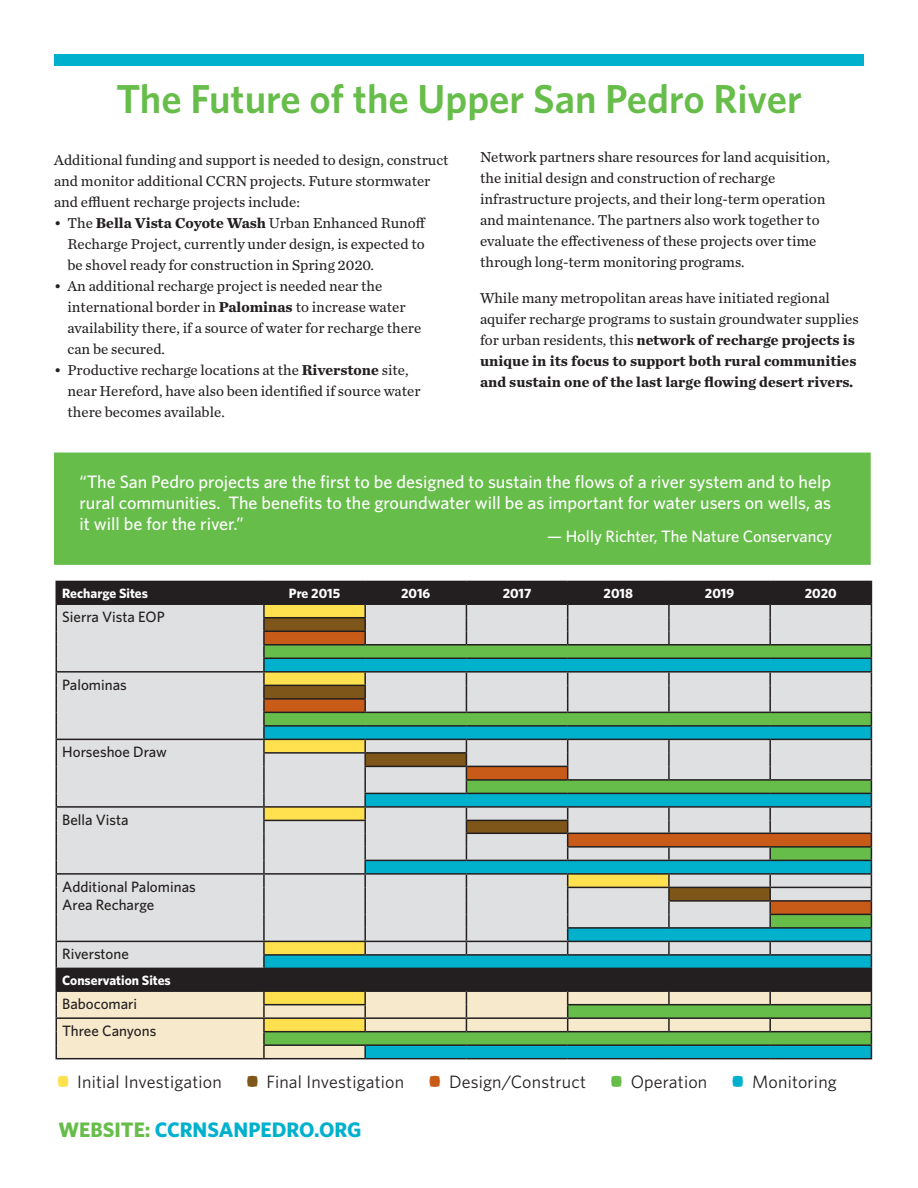
<style>
.page{position:relative;width:918px;height:1188px;background:#fff}
.page>*{position:absolute;margin:0;border:0;box-sizing:border-box;transform-origin:0 0}
.t1{font:600 40.5px "Whitney";color:#67bd4a}
.t2{font:700 21px "Whitney";color:#00b1cd}
.t3{font:500 18px/21px "Whitney";color:#fff;text-align:justify}
.t4{font:18px "Whitney";letter-spacing:.01em;color:#231f20}
.t5{font:500 16.5px "Whitney";color:#fff}
.t6{font:15px/21px "Chronicle Text G2";color:#231f20}
.t7{font:500 15px/18px "Whitney";color:#231f20}
.t8{font:700 13.5px "Whitney";color:#fff}
.s1{font-weight:700}
.s2{font-size:45px;color:#ffe04e}
.s3{font-size:45px;color:#7f5619}
.s4{font-size:45px;color:#c85b18}
.s5{font-size:45px;color:#67bd4a}
.s6{font-size:45px;color:#00b1cd}
.s7{color:#67bd4a}
</style>
<div class="page">
<div style="left:54px;top:453px;width:817px;height:112px;background:#67bd4a;border:2px solid #67bd4a"></div>
<div style="left:54px;top:54px;width:810px;height:12px;background:#00b1cd"></div>
<svg style="left:56px;top:581px;width:816px;height:477px;background:#9eb4a5"></svg>
<hr style="left:56px;top:1058px;width:208px;height:1px;background:#231f20">
<hr style="left:264px;top:1058px;width:101px;height:1px;background:#231f20">
<hr style="left:365px;top:1058px;width:101px;height:1px;background:#231f20">
<hr style="left:466px;top:1058px;width:102px;height:1px;background:#231f20">
<hr style="left:568px;top:1058px;width:101px;height:1px;background:#231f20">
<hr style="left:669px;top:1058px;width:101px;height:1px;background:#231f20">
<hr style="left:770px;top:1058px;width:102px;height:1px;background:#231f20">
<h1 class="t1" style="left:116px;top:72px;width:687px">The Future of the Upper San Pedro River</h1>
<p class="t6" style="left:480px;top:146px;width:351px">Network partners share resources for land acquisition, the initial design and construction of recharge infrastructure projects, and their long-term operation and maintenance. The partners also work together to evaluate the effectiveness of these projects over time through long-term monitoring programs.</p>
<p class="t6" style="left:480px;top:287px;width:380px">While many metropolitan areas have initiated regional aquifer recharge programs to sustain groundwater supplies for urban residents, this <span class="s1">network of recharge projects is unique in its focus to support both rural communities and sustain one of the last large flowing desert rivers.</span></p>
<p class="t6" style="left:54px;top:149px;width:396px">Additional funding and support is needed to design, construct and monitor additional CCRN projects. Future stormwater and effluent recharge projects include:</p>
<p class="t6" style="left:68px;top:212px;width:360px;text-align:justify;text-indent:-14px">• The <span class="s1">Bella Vista Coyote Wash</span> Urban Enhanced Runoff Recharge Project, currently under design, is expected to be shovel ready for construction in Spring 2020.</p>
<p class="t6" style="left:68px;top:275px;width:355px;text-indent:-14px">• An additional recharge project is needed near the international border in <span class="s1">Palominas</span> to increase water availability there, if a source of water for recharge there can be secured.</p>
<p class="t6" style="left:68px;top:359px;width:355px;text-indent:-14px">• Productive recharge locations at the <span class="s1">Riverstone</span> site, near Hereford, have also been identified if source water there becomes available.</p>
<p class="t3" style="left:79px;top:471px;width:753px">“The San Pedro projects are the first to be designed to sustain the flows of a river system and to help rural communities. The benefits to the groundwater will be as important for water users on wells, as it will be for the river.”</p>
<p class="t5" style="left:547px;top:525px;width:287px">— Holly Richter, The Nature Conservancy</p>
<p class="t8" style="left:62px;top:584px;width:87px">Recharge Sites</p>
<p class="t8" style="left:289px;top:584px;width:53px">Pre 2015</p>
<p class="t8" style="left:401px;top:584px;width:31px">2016</p>
<p class="t8" style="left:503px;top:584px;width:30px">2017</p>
<p class="t8" style="left:604px;top:584px;width:31px">2018</p>
<p class="t8" style="left:705px;top:584px;width:31px">2019</p>
<p class="t8" style="left:805px;top:584px;width:33px">2020</p>
<p class="t7" style="left:62px;top:608px;width:104px">Sierra Vista EOP</p>
<p class="t7" style="left:62px;top:675px;width:66px">Palominas</p>
<p class="t7" style="left:62px;top:743px;width:106px">Horseshoe Draw</p>
<p class="t7" style="left:62px;top:810px;width:68px">Bella Vista</p>
<p class="t7" style="left:62px;top:877px;width:135px">Additional Palominas<br>Area Recharge</p>
<p class="t7" style="left:62px;top:945px;width:68px">Riverstone</p>
<p class="t8" style="left:62px;top:971px;width:110px">Conservation Sites</p>
<p class="t7" style="left:62px;top:990px;width:96px;line-height:27px">Babocomari<br>Three Canyons</p>
<p class="t4" style="left:54px;top:1069px;width:170px"><span class="s2">•</span> Initial Investigation</p>
<p class="t4" style="left:243px;top:1069px;width:163px"><span class="s3">•</span> Final Investigation</p>
<p class="t4" style="left:426px;top:1069px;width:162px"><span class="s4">•</span> Design/Construct</p>
<p class="t4" style="left:607px;top:1069px;width:102px"><span class="s5">•</span> Operation</p>
<p class="t4" style="left:729px;top:1069px;width:110px"><span class="s6">•</span> Monitoring</p>
<h2 class="t2" style="left:58px;top:1116px;width:305px"><span class="s7">WEBSITE:</span> CCRNSANPEDRO.ORG</h2>
</div>
